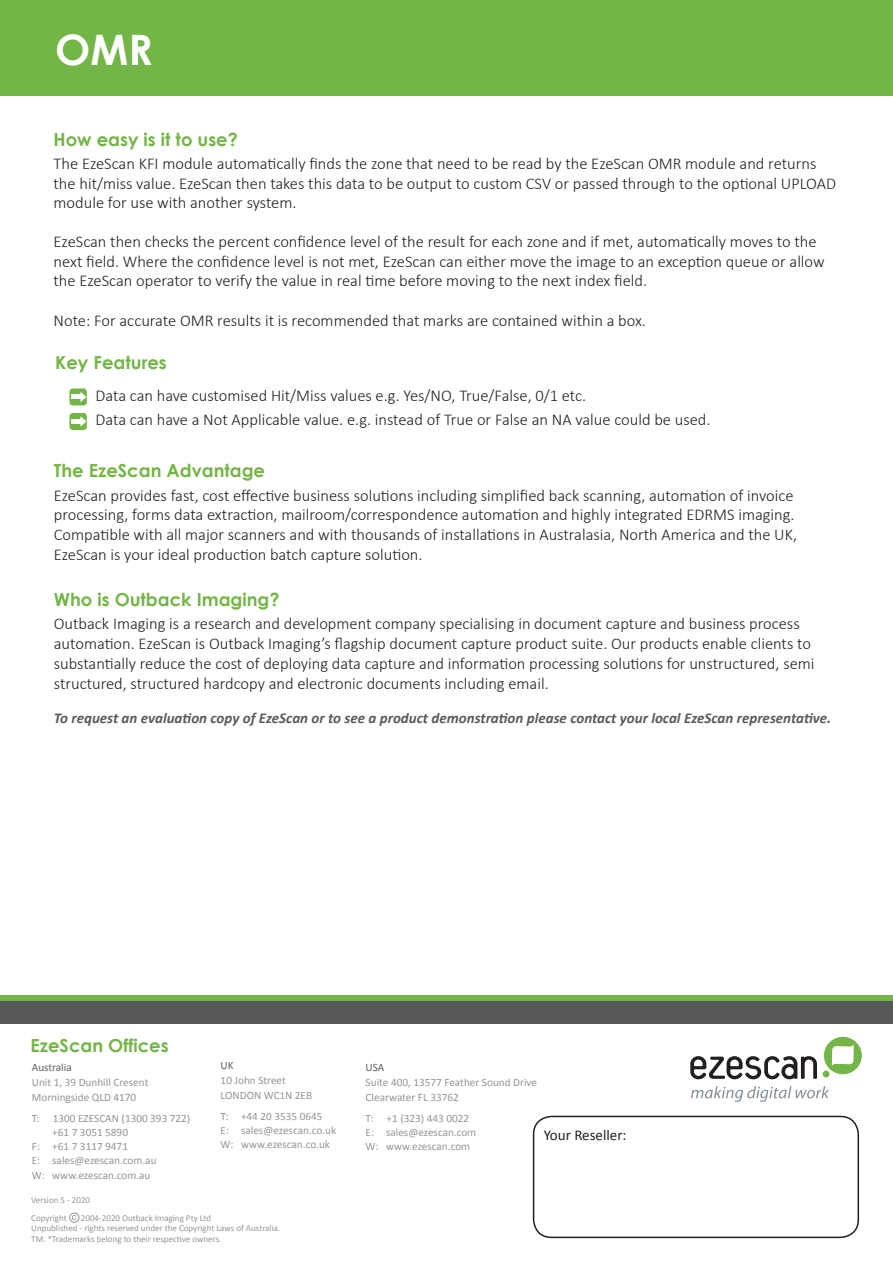
<style>
.page{position:relative;width:893px;height:1263px;background:#fff}
.page>*{position:absolute;margin:0;border:0;box-sizing:border-box;transform-origin:0 0}
.t1{font:700 42px "Century Gothic";color:#fff}
.t2{font:700 18px "Century Gothic";color:#73b546}
.t3{font:300 16.5px/19.8px "Calibri";color:#231f20}
.t4{font:italic 700 15px "Calibri";color:#5a5a5d}
.t5{font:15px "Calibri";color:#231f20}
.t6{font:11.25px "Calibri";color:#939598}
.t7{font:11.25px "Calibri";color:#5f5f62}
.t8{font:9px "Calibri";color:#939598}
.s1{font-size:10.5px}
</style>
<div class="page">
<div style="left:0;top:0;width:893px;height:95px;background:#73b546"></div>
<div style="left:69px;top:388px;width:18px;height:17px;background:#73b546;border-radius:3px"></div>
<hr style="left:72px;top:395px;width:10px;height:4px;background:#fff">
<svg style="left:80px;top:392px;width:6px;height:10px"></svg>
<div style="left:69px;top:413px;width:18px;height:17px;background:#73b546;border-radius:3px"></div>
<div style="left:72px;top:419px;width:10px;height:5px;background:#fff"></div>
<svg style="left:80px;top:416px;width:6px;height:11px"></svg>
<div style="left:0;top:995px;width:893px;height:6px;background:#73b546"></div>
<div style="left:0;top:1001px;width:893px;height:23px;background:#57585a"></div>
<div style="left:70px;top:1213px;width:9px;height:9px;border:1px solid #939598;border-radius:50%"></div>
<div style="left:533px;top:1116px;width:326px;height:122px;border:2px solid #231f20;border-radius:18px"></div>
<svg style="left:72px;top:1215px;width:4px;height:5px"></svg>
<svg style="left:690px;top:1056px;width:127px;height:23px"></svg>
<div style="left:824px;top:1037px;width:38px;height:37px;background:#73b546;border-radius:50%"></div>
<svg style="left:823px;top:1044px;width:31px;height:33px"></svg>
<svg style="left:691px;top:1086px;width:138px;height:16px"></svg>
<p class="t1" style="left:55px;top:24px;width:99px">OMR</p>
<p class="t2" style="left:54px;top:128px;width:186px">How easy is it to use?</p>
<p class="t3" style="left:54px;top:154px;width:784px">The EzeScan KFI module automatically finds the zone that need to be read by the EzeScan OMR module and returns the hit/miss value. EzeScan then takes this data to be output to custom CSV or passed through to the optional UPLOAD module for use with another system.</p>
<p class="t3" style="left:54px;top:232px;width:773px">EzeScan then checks the percent confidence level of the result for each zone and if met, automatically moves to the next field. Where the confidence level is not met, EzeScan can either move the image to an exception queue or allow the EzeScan operator to verify the value in real time before moving to the next index field.</p>
<p class="t3" style="left:54px;top:310px;width:594px">Note: For accurate OMR results it is recommended that marks are contained within a box.</p>
<p class="t2" style="left:55px;top:351px;width:113px">Key Features</p>
<p class="t3" style="left:96px;top:385px;width:492px">Data can have customised Hit/Miss values e.g. Yes/NO, True/False, 0/1 etc.</p>
<p class="t3" style="left:96px;top:409px;width:616px">Data can have a Not Applicable value. e.g. instead of True or False an NA value could be used.</p>
<p class="t2" style="left:54px;top:460px;width:213px">The EzeScan Advantage</p>
<p class="t3" style="left:54px;top:485px;width:745px">EzeScan provides fast, cost effective business solutions including simplified back scanning, automation of invoice processing, forms data extraction, mailroom/correspondence automation and highly integrated EDRMS imaging.<br>Compatible with all major scanners and with thousands of installations in Australasia, North America and the UK, EzeScan is your ideal production batch capture solution.</p>
<p class="t2" style="left:54px;top:588px;width:227px">Who is Outback Imaging?</p>
<p class="t3" style="left:54px;top:614px;width:762px">Outback Imaging is a research and development company specialising in document capture and business process automation. EzeScan is Outback Imaging’s flagship document capture product suite. Our products enable clients to substantially reduce the cost of deploying data capture and information processing solutions for unstructured, semi structured, structured hardcopy and electronic documents including email.</p>
<p class="t4" style="left:54px;top:708px;width:779px">To request an evaluation copy of EzeScan or to see a product demonstration please contact your local EzeScan representative.</p>
<p class="t2" style="left:30px;top:1034px;width:140px">EzeScan Offices</p>
<p class="t7" style="left:32px;top:1059px;width:41px">Australia</p>
<p class="t6" style="left:32px;top:1074px;width:118px">Unit 1, 39 Dunhill Cresent</p>
<p class="t6" style="left:32px;top:1089px;width:106px">Morningside QLD 4170</p>
<p class="t6" style="left:32px;top:1110px;width:160px">T: 1300 EZESCAN (1300 393 722)</p>
<p class="t6" style="left:52px;top:1124px;width:77px">+61 7 3051 5890</p>
<p class="t6" style="left:32px;top:1138px;width:98px">F: +61 7 3117 9471</p>
<p class="t6" style="left:32px;top:1153px;width:126px">E: sales@ezescan.com.au</p>
<p class="t6" style="left:32px;top:1167px;width:120px">W: www.ezescan.com.au</p>
<p class="t8" style="left:31px;top:1193px;width:60px">Version 5 - 2020</p>
<p class="t7" style="left:221px;top:1058px;width:15px">UK</p>
<p class="t6" style="left:221px;top:1073px;width:67px">10 John Street</p>
<p class="t6" style="left:221px;top:1087px;width:93px">LONDON WC<span class="s1">1</span>N 2EB</p>
<p class="t6" style="left:221px;top:1108px;width:103px">T: +44 20 3535 0645</p>
<p class="t6" style="left:221px;top:1122px;width:117px">E: sales@ezescan.co.uk</p>
<p class="t6" style="left:221px;top:1136px;width:111px">W: www.ezescan.co.uk</p>
<p class="t8" style="left:31px;top:1211px;width:37px">Copyright</p>
<p class="t8" style="left:81px;top:1211px;width:132px">2004-2020 Outback Imaging Pty Ltd</p>
<p class="t8" style="left:31px;top:1222px;width:251px">Unpublished - rights reserved under the Copyright Laws of Australia.</p>
<p class="t8" style="left:31px;top:1233px;width:192px">TM. *Trademarks belong to their respective owners.</p>
<p class="t7" style="left:366px;top:1059px;width:20px">USA</p>
<p class="t6" style="left:366px;top:1074px;width:173px">Suite 400, 13577 Feather Sound Drive</p>
<p class="t6" style="left:366px;top:1089px;width:95px">Clearwater FL 33762</p>
<p class="t6" style="left:366px;top:1110px;width:105px">T: +1 (323) 443 0022</p>
<p class="t6" style="left:366px;top:1124px;width:112px">E: sales@ezescan.com</p>
<p class="t6" style="left:366px;top:1139px;width:106px">W: www.ezescan.com</p>
<p class="t5" style="left:544px;top:1124px;width:84px">Your Reseller:</p>
</div>
